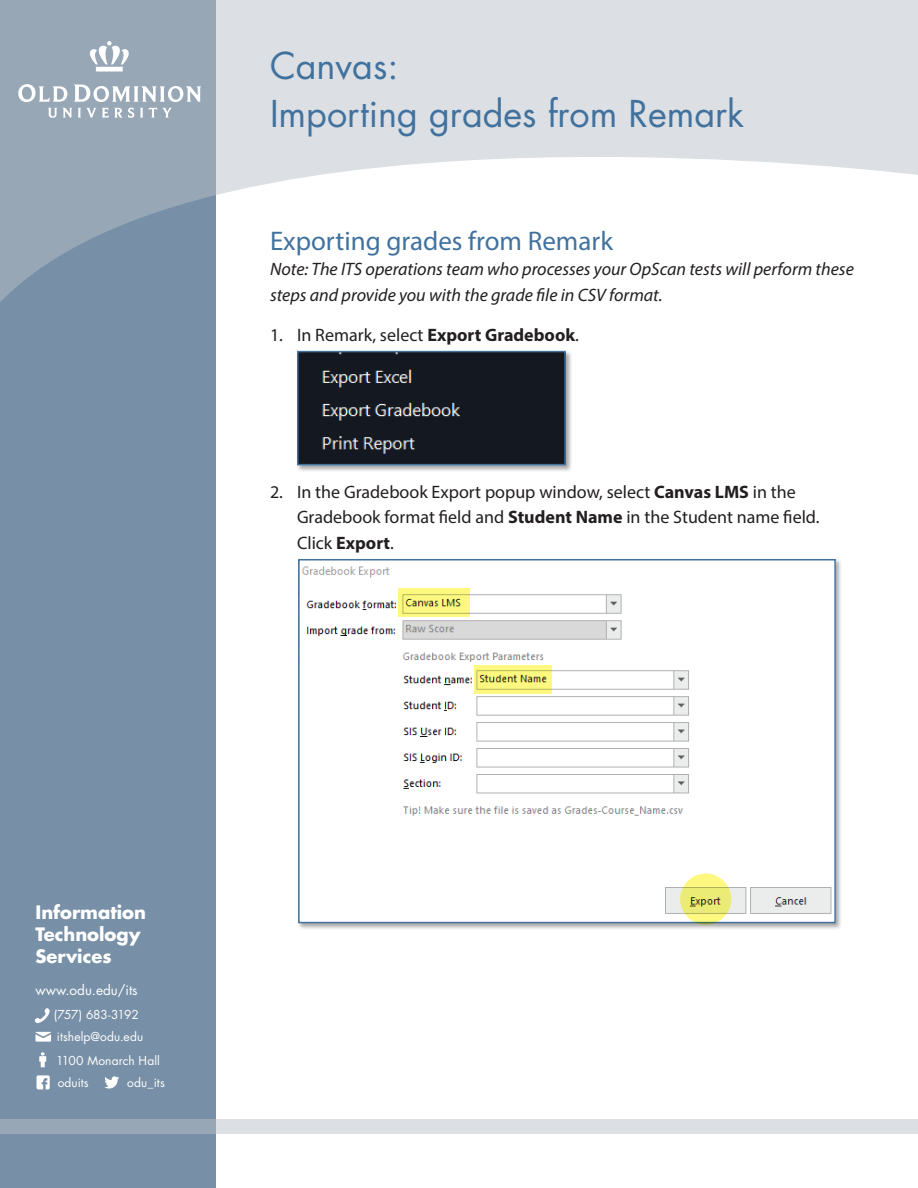
<style>
.page{position:relative;width:918px;height:1188px;background:#fff}
.page>*{position:absolute;margin:0;border:0;box-sizing:border-box;transform-origin:0 0}
.t1{font:36px/47.7px "Futura Std";color:#41729e}
.heading{font:27px "Myriad Pro";color:#41729e}
.t2{font:18px/25.5px "Myriad Pro";color:#231f20}
.body_copy{font:italic 18px/25.5px "Myriad Pro";color:#231f20}
.t3{font:700 18px "Futura Std";color:#fff}
.t4{font:13.5px "Futura Std";color:#fff}
.t5{font:12px "Futura Std";letter-spacing:.005em;color:#fff}
.t6{font:12px "Futura Std";letter-spacing:-.015em;color:#fff}
.s1{font-weight:700}
</style>
<div class="page">
<div style="left:0;top:0;width:216px;height:1188px;background:#7890a7"></div>
<svg style="left:0;top:0;width:918px;height:302px"></svg>
<svg style="left:0;top:1120px;width:918px;height:14px;background:#ccd1d8"></svg>
<svg style="left:34px;top:1008px;width:16px;height:15px"></svg>
<svg style="left:39px;top:1052px;width:7px;height:15px"></svg>
<svg style="left:104px;top:1076px;width:15px;height:13px"></svg>
<svg style="left:37px;top:1075px;width:13px;height:14px"></svg>
<svg style="left:35px;top:1032px;width:16px;height:10px"></svg>
<div style="left:296px;top:350px;width:276px;height:122px;background:#231f20;opacity:.4"></div>
<img style="left:300px;top:354px;width:263px;height:108px">
<div style="left:297px;top:351px;width:269px;height:114px;border:2px solid #41729e"></div>
<div style="left:297px;top:558px;width:545px;height:372px;background:#231f20;opacity:.4"></div>
<img style="left:301px;top:562px;width:532px;height:358px">
<div style="left:298px;top:559px;width:538px;height:364px;border:2px solid #41729e"></div>
<svg style="left:88px;top:41px;width:42px;height:31px"></svg>
<svg style="left:18px;top:84px;width:49px;height:18px"></svg>
<svg style="left:73px;top:85px;width:128px;height:17px;background:#c1cad3"></svg>
<svg style="left:48px;top:108px;width:24px;height:10px"></svg>
<svg style="left:78px;top:108px;width:56px;height:10px"></svg>
<svg style="left:140px;top:108px;width:3px;height:10px"></svg>
<svg style="left:149px;top:108px;width:23px;height:10px"></svg>
<svg style="left:399px;top:589px;width:71px;height:28px;background:#ebe675"></svg>
<svg style="left:680px;top:874px;width:51px;height:51px;background:#e3e274"></svg>
<svg style="left:474px;top:665px;width:78px;height:28px;background:#e8e374"></svg>
<p class="t1" style="left:270px;top:42px;width:476px">Canvas:<br>Importing grades from Remark</p>
<p class="heading" style="left:270px;top:224px;width:345px">Exporting grades from Remark</p>
<p class="body_copy" style="left:270px;top:256px;width:585px">Note: The ITS operations team who processes your OpScan tests will perform these steps and provide you with the grade file in CSV format.</p>
<p class="t2" style="left:270px;top:321px;width:310px">1. In Remark, select <span class="s1">Export Gradebook</span>.</p>
<p class="t2" style="left:297px;top:479px;width:524px;text-indent:-27px">2. In the Gradebook Export popup window, select <span class="s1">Canvas LMS</span> in the<br>Gradebook format field and <span class="s1">Student Name</span> in the Student name field.<br>Click <span class="s1">Export</span>.</p>
<p class="t3" style="left:36px;top:901px;width:112px">Information</p>
<p class="t3" style="left:36px;top:922px;width:106px">Technology</p>
<p class="t3" style="left:36px;top:944px;width:78px">Services</p>
<p class="t4" style="left:36px;top:981px;width:104px">www.odu.edu/its</p>
<p class="t5" style="left:57px;top:1029px;width:88px">itshelp@odu.edu</p>
<p class="t6" style="left:54px;top:1007px;width:86px">(757) 683-3192</p>
<p class="t5" style="left:56px;top:1053px;width:105px">1100 Monarch Hall</p>
<p class="t5" style="left:58px;top:1074px;width:33px">oduits</p>
<p class="t5" style="left:127px;top:1074px;width:39px">odu_its</p>
</div>
